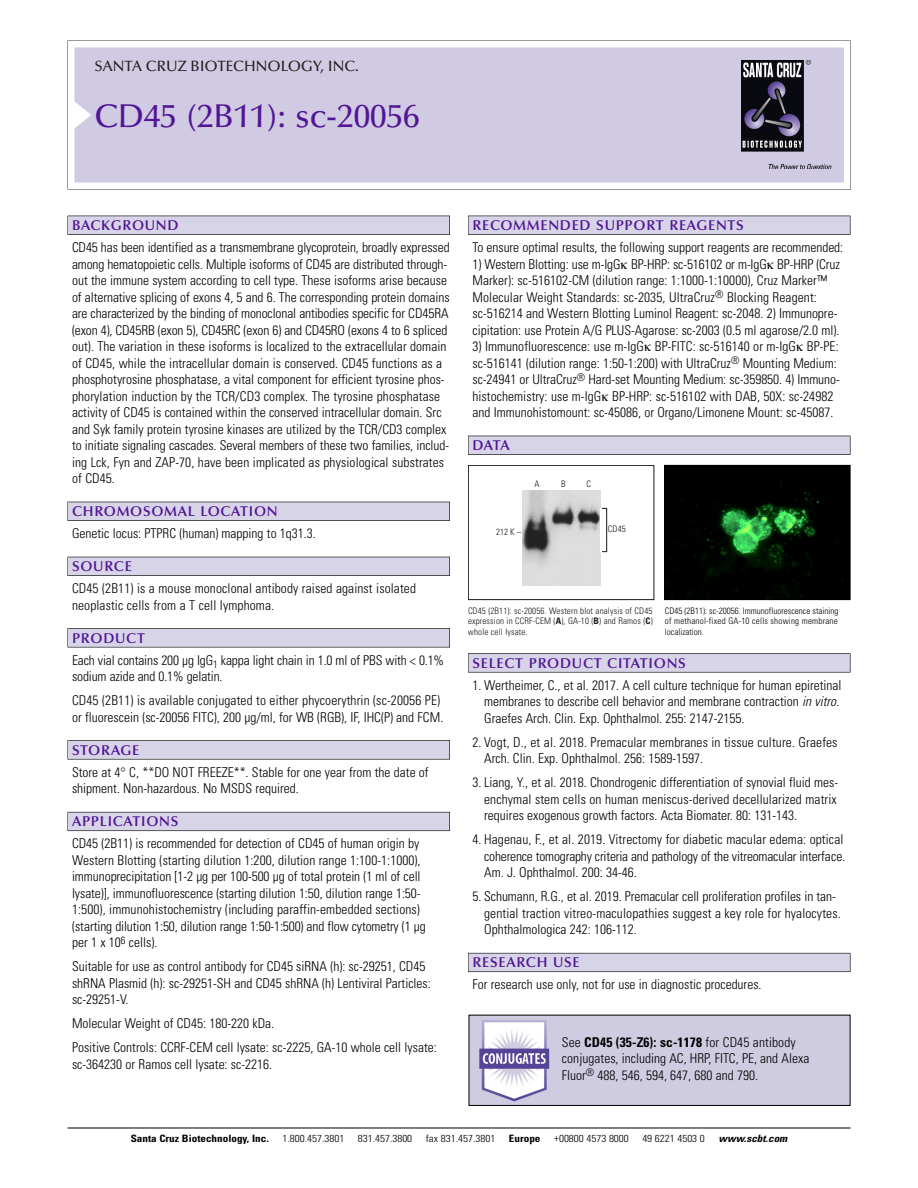
<style>
.page{position:relative;width:918px;height:1188px;background:#fff}
.page>*{position:absolute;margin:0;border:0;box-sizing:border-box;transform-origin:0 0}
.t1{font:500 33px "Optima";color:#511695}
.t2{font:500 15px "Optima";color:#231f20}
.t3{font:600 14.25px "Optima";letter-spacing:.05em;color:#511695}
.t4{font:300 condensed 13.5px/16.5px "Univers";color:#000}
.t5{font:300 condensed 10.2px "Univers";color:#000;scale:1.1 1}
.t6{font:700 condensed 10.2px "Univers";color:#000;scale:1.1 1}
.t7{font:italic 700 condensed 10.2px "Univers";color:#000;scale:1.1 1}
.t8{font:300 condensed 9px/10.5px "Univers";letter-spacing:.015em;color:#191919;text-align:justify}
.t9{font:300 condensed 9px/10.5px "Univers";letter-spacing:.02em;color:#000;text-align:justify}
.s1{font-weight:700}
.s2{font-style:italic}
</style>
<div class="page">
<svg style="left:74px;top:41px;width:777px;height:148px"></svg>
<div style="left:74px;top:47px;width:770px;height:135px;background:#d1cae3"></div>
<img style="left:741px;top:60px;width:90px;height:108px">
<div style="left:68px;top:216px;width:382px;height:19px;background:#535256"></div>
<div style="left:68px;top:216px;width:381px;height:18px;background:#d7d4e8"></div>
<div style="left:68px;top:502px;width:382px;height:19px;background:#525156"></div>
<div style="left:68px;top:502px;width:381px;height:18px;background:#d7d4e8"></div>
<div style="left:68px;top:557px;width:382px;height:19px;background:#515057"></div>
<div style="left:68px;top:557px;width:381px;height:18px;background:#d7d4e8"></div>
<div style="left:68px;top:628px;width:382px;height:19px;background:#575659"></div>
<div style="left:68px;top:629px;width:381px;height:18px;background:#d7d4e8"></div>
<svg style="left:68px;top:740px;width:382px;height:20px"></svg>
<div style="left:68px;top:741px;width:381px;height:18px;background:#d7d4e8"></div>
<div style="left:68px;top:812px;width:382px;height:19px;background:#64626c"></div>
<div style="left:68px;top:812px;width:381px;height:18px;background:#d7d4e8"></div>
<div style="left:468px;top:216px;width:382px;height:19px;background:#535256"></div>
<div style="left:468px;top:216px;width:382px;height:18px;background:#d7d4e8"></div>
<div style="left:468px;top:436px;width:382px;height:19px;background:#525156"></div>
<div style="left:468px;top:436px;width:382px;height:18px;background:#d7d4e8"></div>
<svg style="left:468px;top:653px;width:382px;height:20px"></svg>
<div style="left:468px;top:654px;width:382px;height:18px;background:#d7d4e8"></div>
<div style="left:468px;top:953px;width:382px;height:19px;background:#64626c"></div>
<div style="left:468px;top:953px;width:382px;height:18px;background:#d7d4e8"></div>
<hr style="left:68px;top:1128px;width:782px;height:1px;background:#000">
<img style="left:666px;top:467px;width:182px;height:131px">
<div style="left:664px;top:465px;width:186px;height:135px;border:1px solid #000"></div>
<img style="left:471px;top:1017px;width:377px;height:87px">
<div style="left:469px;top:1015px;width:381px;height:91px;border:1px solid #000"></div>
<div style="left:468px;top:465px;width:186px;height:135px;border:1px solid #191919"></div>
<img style="left:522px;top:490px;width:78px;height:95px">
<div style="left:602px;top:508px;width:5px;height:44px;border:1px solid #191919"></div>
<p class="t2" style="left:94px;top:60px;width:266px">SANTA CRUZ BIOTECHNOLOGY, INC.</p>
<p class="t1" style="left:94px;top:102px;width:327px">CD45 (2B11): sc-20056</p>
<p class="t3" style="left:72px;top:219px;width:108px">BACKGROUND</p>
<p class="t4" style="left:72px;top:240px;width:379px">CD45 has been identified as a transmembrane glycoprotein, broadly expressed among hematopoietic cells. Multiple isoforms of CD45 are distributed through&shy;out the immune system according to cell type. These isoforms arise because of alternative splicing of exons 4, 5 and 6. The corresponding protein domains are characterized by the binding of monoclonal antibodies specific for CD45RA (exon 4), CD45RB (exon 5), CD45RC (exon 6) and CD45RO (exons 4 to 6 spliced out). The variation in these isoforms is localized to the extracellular domain of CD45, while the intracellular domain is conserved. CD45 functions as a phosphotyrosine phosphatase, a vital component for efficient tyrosine phos&shy;phorylation induction by the TCR/CD3 complex. The tyrosine phosphatase activity of CD45 is contained within the conserved intracellular domain. Src and Syk family protein tyrosine kinases are utilized by the TCR/CD3 complex to initiate signaling cascades. Several members of these two families, includ&shy;ing Lck, Fyn and ZAP-70, have been implicated as physiological substrates of CD45.</p>
<p class="t3" style="left:72px;top:505px;width:207px">CHROMOSOMAL LOCATION</p>
<p class="t4" style="left:72px;top:526px;width:245px">Genetic locus: PTPRC (human) mapping to 1q31.3.</p>
<p class="t3" style="left:72px;top:560px;width:61px">SOURCE</p>
<p class="t4" style="left:72px;top:582px;width:346px">CD45 (2B11) is a mouse monoclonal antibody raised against isolated neoplastic cells from a T cell lymphoma.</p>
<p class="t3" style="left:72px;top:632px;width:74px">PRODUCT</p>
<p class="t4" style="left:72px;top:653px;width:374px">Each vial contains 200 µg IgG<sub>1</sub> kappa light chain in 1.0 ml of PBS with &lt; 0.1% sodium azide and 0.1% gelatin.</p>
<p class="t4" style="left:72px;top:694px;width:373px">CD45 (2B11) is available conjugated to either phycoerythrin (sc-20056 PE) or fluorescein (sc-20056 FITC), 200 µg/ml, for WB (RGB), IF, IHC(P) and FCM.</p>
<p class="t3" style="left:72px;top:744px;width:69px">STORAGE</p>
<p class="t4" style="left:72px;top:765px;width:358px">Store at 4° C, **DO NOT FREEZE**. Stable for one year from the date of shipment. Non-hazardous. No MSDS required.</p>
<p class="t3" style="left:72px;top:816px;width:108px">APPLICATIONS</p>
<p class="t4" style="left:72px;top:837px;width:355px">CD45 (2B11) is recommended for detection of CD45 of human origin by Western Blotting (starting dilution 1:200, dilution range 1:100-1:1000), immunoprecipitation [1-2 µg per 100-500 µg of total protein (1 ml of cell lysate)], immunofluorescence (starting dilution 1:50, dilution range 1:50- 1:500), immunohistochemistry (including paraffin-embedded sections) (starting dilution 1:50, dilution range 1:50-1:500) and flow cytometry (1 µg per 1 x 10<sup>6</sup> cells).</p>
<p class="t4" style="left:72px;top:960px;width:360px">Suitable for use as control antibody for CD45 siRNA (h): sc-29251, CD45 shRNA Plasmid (h): sc-29251-SH and CD45 shRNA (h) Lentiviral Particles: sc-29251-V.</p>
<p class="t4" style="left:72px;top:1017px;width:204px">Molecular Weight of CD45: 180-220 kDa.</p>
<p class="t4" style="left:72px;top:1041px;width:366px">Positive Controls: CCRF-CEM cell lysate: sc-2225, GA-10 whole cell lysate: sc-364230 or Ramos cell lysate: sc-2216.</p>
<p class="t3" style="left:473px;top:219px;width:273px">RECOMMENDED SUPPORT REAGENTS</p>
<p class="t4" style="left:473px;top:240px;width:372px">To ensure optimal results, the following support reagents are recommended:</p>
<p class="t4" style="left:473px;top:257px;width:369px">1) Western Blotting: use m-IgG BP-HRP: sc-516102 or m-IgG BP-HRP (Cruz Marker): sc-516102-CM (dilution range: 1:1000-1:10000), Cruz Marker™ Molecular Weight Standards: sc-2035, UltraCruz<sup>®</sup> Blocking Reagent: sc-516214 and Western Blotting Luminol Reagent: sc-2048. 2) Immunopre&shy;cipitation: use Protein A/G PLUS-Agarose: sc-2003 (0.5 ml agarose/2.0 ml).</p>
<p class="t4" style="left:473px;top:339px;width:369px">3) Immunofluorescence: use m-IgG BP-FITC: sc-516140 or m-IgG BP-PE: sc-516141 (dilution range: 1:50-1:200) with UltraCruz<sup>®</sup> Mounting Medium: sc-24941 or UltraCruz<sup>®</sup> Hard-set Mounting Medium: sc-359850. 4) Immuno&shy;histochemistry: use m-IgG BP-HRP: sc-516102 with DAB, 50X: sc-24982 and Immunohistomount: sc-45086, or Organo/Limonene Mount: sc-45087.</p>
<p class="t3" style="left:473px;top:439px;width:39px">DATA</p>
<p class="t8" style="left:534px;top:479px;width:7px">A</p>
<p class="t8" style="left:561px;top:479px;width:6px">B</p>
<p class="t8" style="left:586px;top:479px;width:6px">C</p>
<p class="t8" style="left:496px;top:527px;width:26px">212K–</p>
<p class="t8" style="left:608px;top:525px;width:19px">CD45</p>
<p class="t8" style="left:468px;top:606px;width:186px">CD45 (2B11): sc-20056. Western blot analysis of CD45 expression in CCRF-CEM (<span class="s1">A</span>), GA-10 (<span class="s1">B</span>) and Ramos (<span class="s1">C</span>) whole cell lysate.</p>
<p class="t9" style="left:665px;top:606px;width:175px">CD45 (2B11): sc-20056. Immunofluorescence staining of methanol-fixed GA-10 cells showing membrane localization.</p>
<p class="t3" style="left:473px;top:657px;width:215px">SELECT PRODUCT CITATIONS</p>
<p class="t4" style="left:484px;top:678px;width:359px;text-align:justify;text-indent:-12px">1. Wertheimer, C., et al. 2017. A cell culture technique for human epiretinal membranes to describe cell behavior and membrane contraction <span class="s2">in vitro.<br></span>Graefes Arch. Clin. Exp. Ophthalmol. 255: 2147-2155.</p>
<p class="t4" style="left:484px;top:735px;width:355px;text-indent:-12px">2. Vogt, D., et al. 2018. Premacular membranes in tissue culture. Graefes<br>Arch. Clin. Exp. Ophthalmol. 256: 1589-1597.</p>
<p class="t4" style="left:484px;top:776px;width:355px;text-align:justify;text-indent:-12px">3. Liang, Y., et al. 2018. Chondrogenic differentiation of synovial fluid mes&shy;enchymal stem cells on human meniscus-derived decellularized matrix requires exogenous growth factors. Acta Biomater. 80: 131-143.</p>
<p class="t4" style="left:484px;top:833px;width:363px;text-indent:-12px">4. Hagenau, F., et al. 2019. Vitrectomy for diabetic macular edema: optical coherence tomography criteria and pathology of the vitreomacular interface.<br>Am. J. Ophthalmol. 200: 34-46.</p>
<p class="t4" style="left:484px;top:890px;width:358px;text-indent:-12px">5. Schumann, R.G., et al. 2019. Premacular cell proliferation profiles in tan&shy;gential traction vitreo-maculopathies suggest a key role for hyalocytes.<br>Ophthalmologica 242: 106-112.</p>
<p class="t3" style="left:473px;top:957px;width:109px">RESEARCH USE</p>
<p class="t4" style="left:473px;top:978px;width:291px">For research use only, not for use in diagnostic procedures.</p>
<p class="t4" style="left:562px;top:1035px;width:249px">See <span class="s1">CD45 (35-Z6): sc-1178</span> for CD45 antibody conjugates, including AC, HRP, FITC, PE, and Alexa<br>Fluor<sup>®</sup> 488, 546, 594, 647, 680 and 790.</p>
<p class="t6" style="left:131px;top:1135px;width:127px">Santa Cruz Biotechnology, Inc.</p>
<p class="t5" style="left:282px;top:1135px;width:58px">1.800.457.3801</p>
<p class="t5" style="left:358px;top:1135px;width:51px">831.457.3800</p>
<p class="t5" style="left:426px;top:1135px;width:65px">fax 831.457.3801</p>
<p class="t6" style="left:509px;top:1135px;width:30px">Europe</p>
<p class="t5" style="left:554px;top:1135px;width:69px">+00800 4573 8000</p>
<p class="t5" style="left:642px;top:1135px;width:58px">49 6221 4503 0</p>
<p class="t7" style="left:719px;top:1135px;width:66px">www.scbt.com</p>
</div>
